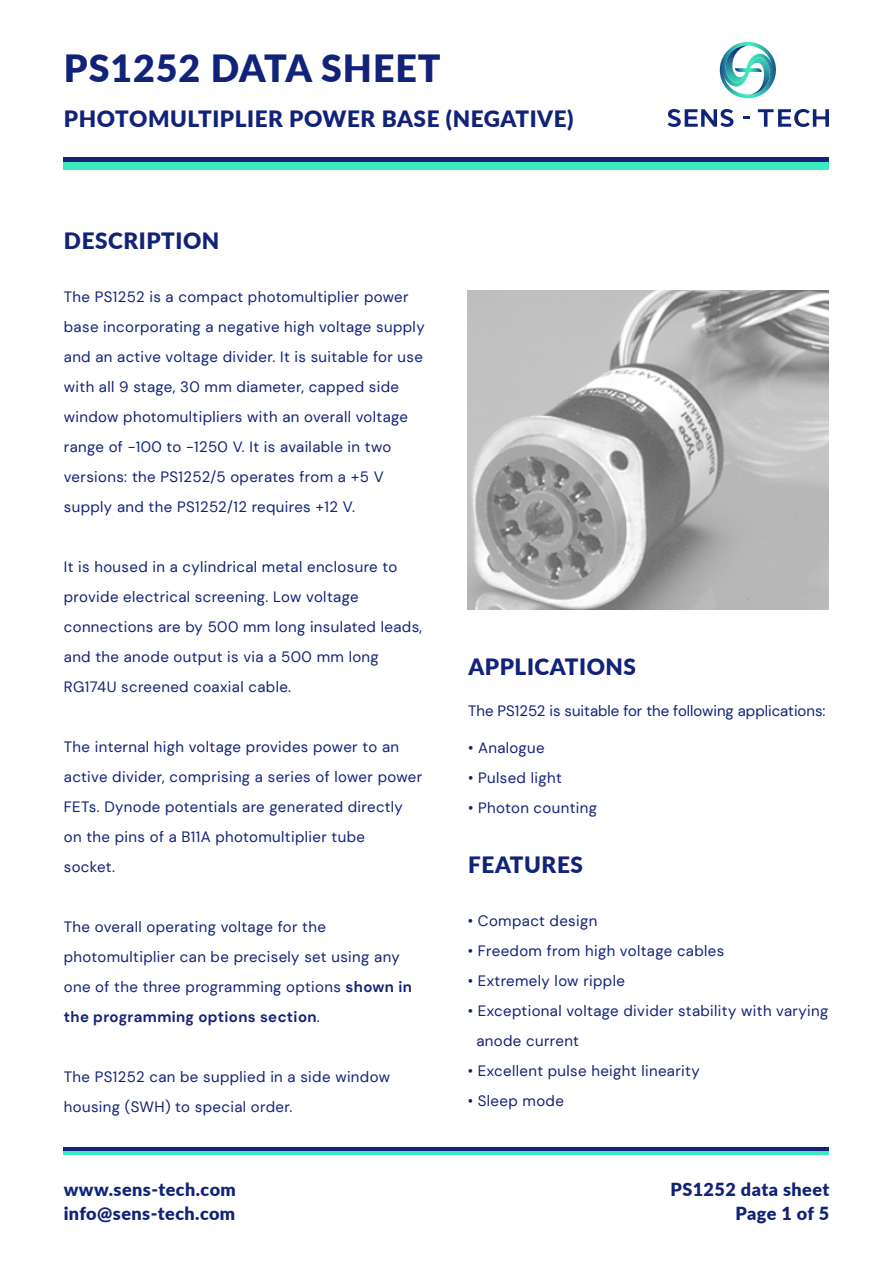
<style>
.page{position:relative;width:893px;height:1263px;background:#fff}
.page>*{position:absolute;margin:0;border:0;box-sizing:border-box;transform-origin:0 0}
.t1{font:900 37.5px "Lato";letter-spacing:.025em;color:#112378}
.t2{font:900 22.5px "Lato";letter-spacing:.025em;color:#112378}
.t3{font:900 18px/24px "Lato";letter-spacing:.025em;color:#112378}
.t4{font:15px/30px "DM Sans";letter-spacing:.025em;color:#112378}
.t5{font:15px "DM Sans";color:#112378}
.s1{font-weight:700}
</style>
<div class="page">
<img style="left:468px;top:291px;width:361px;height:318px">
<div style="left:64px;top:1147px;width:765px;height:5px;background:#112378"></div>
<hr style="left:64px;top:1152px;width:765px;height:3px;background:#3deabd">
<hr style="left:64px;top:158px;width:765px;height:4px;background:#112378">
<div style="left:64px;top:162px;width:765px;height:7px;background:#3deabd"></div>
<svg style="left:668px;top:109px;width:66px;height:18px"></svg>
<svg style="left:743px;top:117px;width:6px;height:2px"></svg>
<svg style="left:758px;top:109px;width:71px;height:18px"></svg>
<svg style="left:720px;top:42px;width:56px;height:57px"></svg>
<h1 class="t1" style="left:64px;top:40px;width:378px">PS1252 DATA SHEET</h1>
<h2 class="t2" style="left:64px;top:102px;width:511px">PHOTOMULTIPLIER POWER BASE (NEGATIVE)</h2>
<h2 class="t2" style="left:64px;top:223px;width:157px">DESCRIPTION</h2>
<p class="t4" style="left:64px;top:282px;width:362px">The PS1252 is a compact photomultiplier power base incorporating a negative high voltage supply and an active voltage divider. It is suitable for use with all 9 stage, 30 mm diameter, capped side window photomultipliers with an overall voltage range of -100 to -1250 V. It is available in two versions: the PS1252/5 operates from a +5 V supply and the PS1252/12 requires +12 V.</p>
<p class="t4" style="left:64px;top:552px;width:360px">It is housed in a cylindrical metal enclosure to provide electrical screening. Low voltage connections are by 500 mm long insulated leads, and the anode output is via a 500 mm long RG174U screened coaxial cable.</p>
<p class="t4" style="left:64px;top:732px;width:360px">The internal high voltage provides power to an active divider, comprising a series of lower power FETs. Dynode potentials are generated directly on the pins of a B11A photomultiplier tube<br>socket.</p>
<p class="t4" style="left:64px;top:912px;width:350px">The overall operating voltage for the photomultiplier can be precisely set using any one of the three programming options <span class="s1">shown in the programming options section</span>.</p>
<p class="t4" style="left:64px;top:1062px;width:328px">The PS1252 can be supplied in a side window housing (SWH) to special order.</p>
<p class="t3" style="left:64px;top:1176px;width:174px">www.sens-tech.com info@sens-tech.com</p>
<h2 class="t2" style="left:468px;top:649px;width:169px">APPLICATIONS</h2>
<p class="t5" style="left:468px;top:701px;width:359px">The PS1252 is suitable for the following applications:</p>
<p class="t4" style="left:468px;top:733px;width:78px">• Analogue</p>
<p class="t4" style="left:468px;top:763px;width:95px">• Pulsed light</p>
<p class="t4" style="left:468px;top:793px;width:131px">• Photon counting</p>
<h2 class="t2" style="left:468px;top:847px;width:116px">FEATURES</h2>
<p class="t4" style="left:468px;top:906px;width:131px">• Compact design</p>
<p class="t4" style="left:468px;top:936px;width:258px">• Freedom from high voltage cables</p>
<p class="t4" style="left:468px;top:966px;width:159px">• Extremely low ripple</p>
<p class="t4" style="left:476px;top:996px;width:353px;text-indent:-9px">• Exceptional voltage divider stability with varying anode current</p>
<p class="t4" style="left:468px;top:1056px;width:233px">• Excellent pulse height linearity</p>
<p class="t4" style="left:468px;top:1086px;width:98px">• Sleep mode</p>
<p class="t3" style="left:670px;top:1176px;width:160px;text-align:right">PS1252 data sheet<br>Page 1 of 5</p>
</div>
